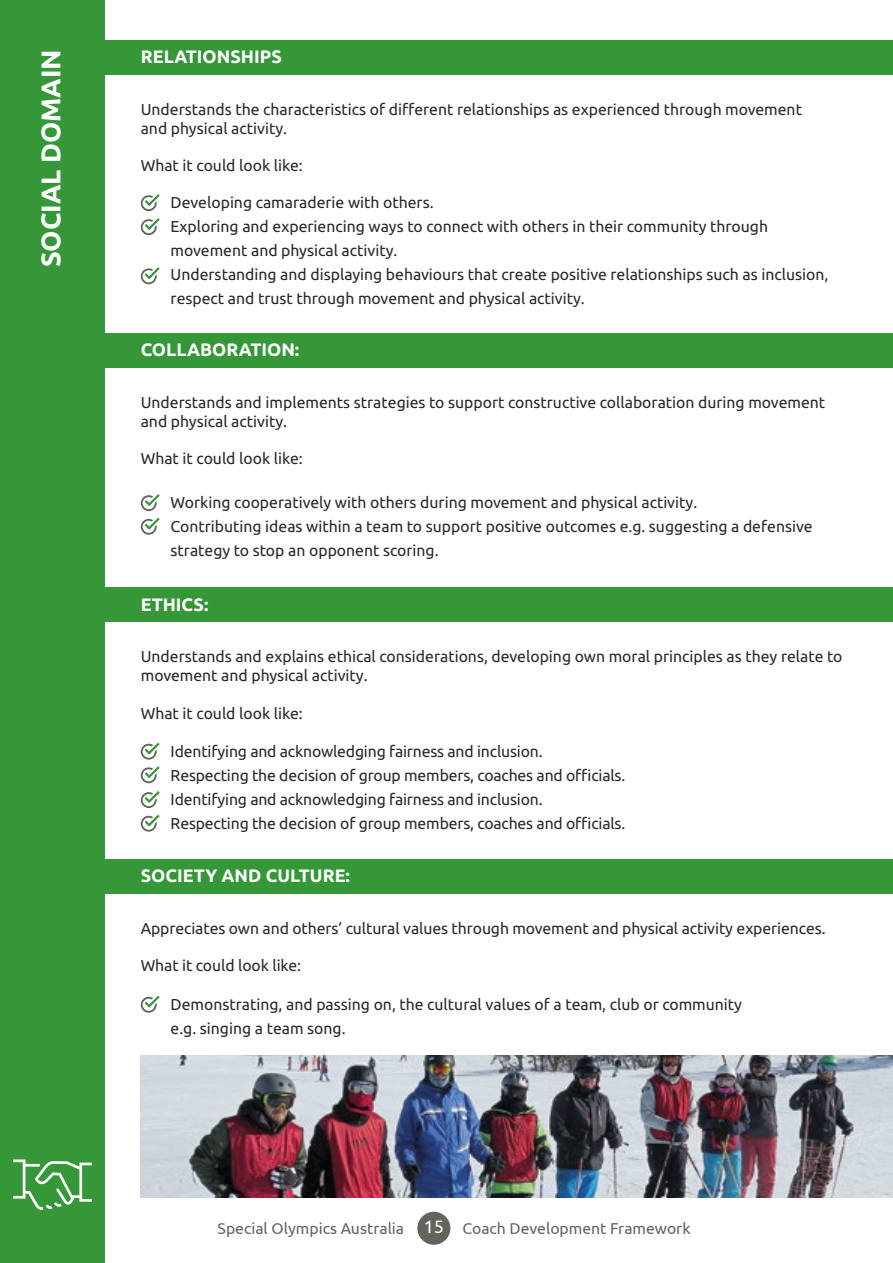
<style>
.page{position:relative;width:893px;height:1263px;background:#fff}
.page>*{position:absolute;margin:0;border:0;box-sizing:border-box;transform-origin:0 0}
.t1{font:700 27px "Ubuntu";color:#fff}
.t2{font:700 18px "Ubuntu";color:#fff}
.t3{font:15.75px/24px "Ubuntu";color:#2a292a}
.t4{font:15.75px "Ubuntu";color:#64645a}
.s1{font-size:18px;color:#fff}
</style>
<div class="page">
<div style="left:417px;top:1212px;width:33px;height:33px;background:#64645a;border-radius:50%"></div>
<img style="left:141px;top:1055px;width:752px;height:142px">
<div style="left:105px;top:40px;width:788px;height:35px;background:#359737"></div>
<svg style="left:141px;top:194px;width:18px;height:17px"></svg>
<svg style="left:141px;top:218px;width:18px;height:17px"></svg>
<svg style="left:141px;top:267px;width:18px;height:17px"></svg>
<div style="left:105px;top:333px;width:788px;height:35px;background:#359737"></div>
<div style="left:105px;top:587px;width:788px;height:35px;background:#359737"></div>
<svg style="left:141px;top:494px;width:18px;height:17px"></svg>
<svg style="left:141px;top:518px;width:18px;height:17px"></svg>
<svg style="left:141px;top:743px;width:18px;height:17px"></svg>
<svg style="left:141px;top:766px;width:18px;height:17px"></svg>
<svg style="left:141px;top:791px;width:18px;height:17px"></svg>
<svg style="left:141px;top:815px;width:18px;height:17px"></svg>
<div style="left:105px;top:859px;width:788px;height:35px;background:#359737"></div>
<svg style="left:141px;top:996px;width:18px;height:17px"></svg>
<div style="left:0;top:0;width:105px;height:1263px;background:#359737"></div>
<svg style="left:13px;top:1159px;width:79px;height:51px"></svg>
<h1 class="t1" style="left:35px;top:267px;width:220px;rotate:-90deg">SOCIAL DOMAIN</h1>
<p class="t2" style="left:141px;top:46px;width:143px">RELATIONSHIPS</p>
<p class="t3" style="left:141px;top:101px;width:663px;line-height:18.9px">Understands the characteristics of different relationships as experienced through movement and physical activity.</p>
<p class="t3" style="left:141px;top:155px;width:163px">What it could look like:</p>
<p class="t3" style="left:171px;top:192px;width:659px">Developing camaraderie with others.<br>Exploring and experiencing ways to connect with others in their community through movement and physical activity.<br>Understanding and displaying behaviours that create positive relationships such as inclusion, respect and trust through movement and physical activity.</p>
<p class="t2" style="left:141px;top:339px;width:160px">COLLABORATION:</p>
<p class="t3" style="left:141px;top:394px;width:686px;line-height:18.9px">Understands and implements strategies to support constructive collaboration during movement and physical activity.</p>
<p class="t3" style="left:141px;top:448px;width:163px">What it could look like:</p>
<p class="t3" style="left:171px;top:491px;width:643px">Working cooperatively with others during movement and physical activity.<br>Contributing ideas within a team to support positive outcomes e.g. suggesting a defensive strategy to stop an opponent scoring.</p>
<p class="t2" style="left:141px;top:594px;width:69px">ETHICS:</p>
<p class="t3" style="left:141px;top:648px;width:703px;line-height:18.9px">Understands and explains ethical considerations, developing own moral principles as they relate to movement and physical activity.</p>
<p class="t3" style="left:141px;top:702px;width:163px">What it could look like:</p>
<p class="t3" style="left:171px;top:740px;width:456px">Identifying and acknowledging fairness and inclusion.<br>Respecting the decision of group members, coaches and officials.<br>Identifying and acknowledging fairness and inclusion.<br>Respecting the decision of group members, coaches and officials.</p>
<p class="t2" style="left:141px;top:865px;width:211px">SOCIETY AND CULTURE:</p>
<p class="t3" style="left:141px;top:917px;width:686px">Appreciates own and others’ cultural values through movement and physical activity experiences.</p>
<p class="t3" style="left:141px;top:955px;width:162px">What it could look like:</p>
<p class="t3" style="left:171px;top:993px;width:573px">Demonstrating, and passing on, the cultural values of a team, club or community e.g. singing a team song.</p>
<p class="t4" style="left:218px;top:1219px;width:474px">Special Olympics Australia <span class="s1">15</span> Coach Development Framework</p>
</div>
